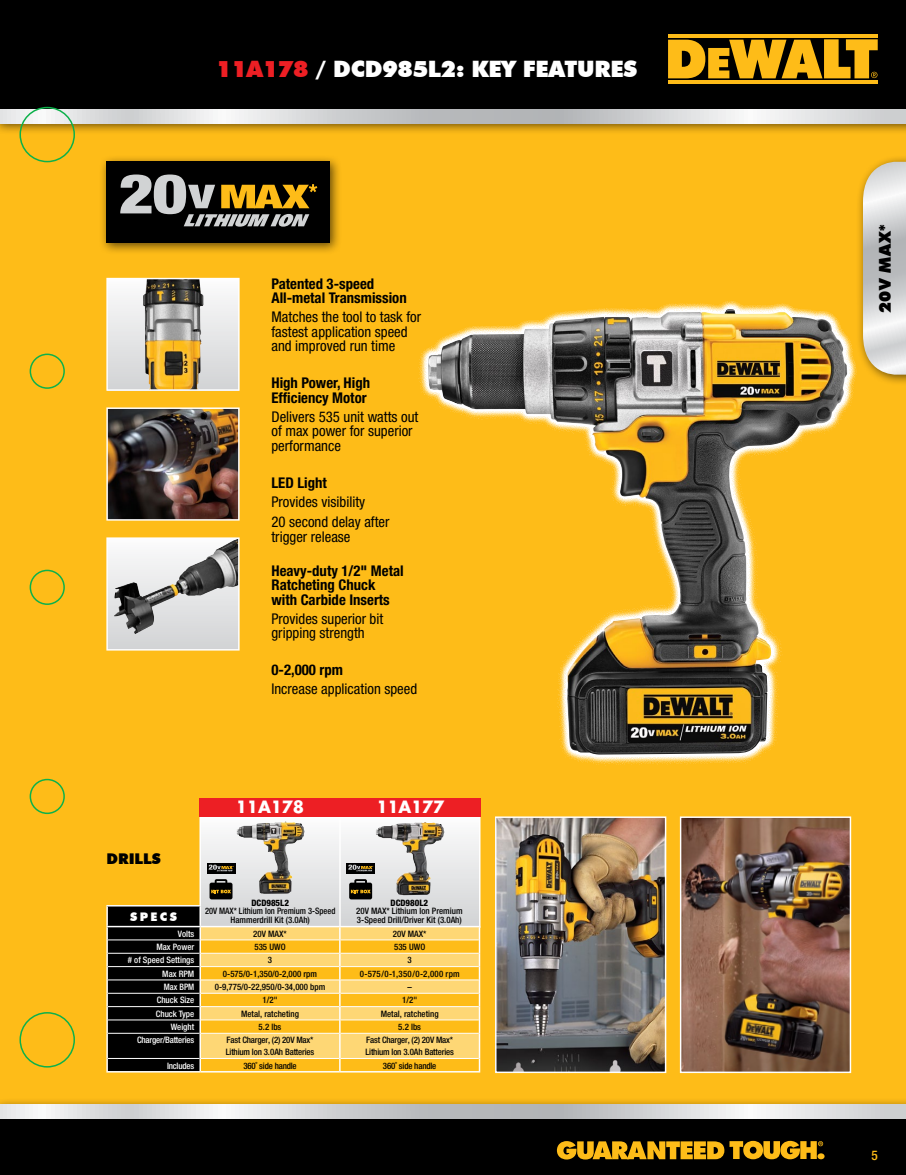
<style>
.page{position:relative;width:906px;height:1175px;background:#fff}
.page>*{position:absolute;margin:0;border:0;box-sizing:border-box;transform-origin:0 0}
.t1{font:900 22.65px "Futura BT";letter-spacing:-.015em;color:#fff}
.t2{font:700 16.5px "Futura Std";letter-spacing:-.015em;color:#fff}
.t3{font:900 16.2px "Futura BT";letter-spacing:.035em;color:#000}
.t4{font:condensed 14.85px/14.9px "Helvetica Neue";color:#000}
.t5{font:700 condensed 14.85px/14.7px "Helvetica Neue";color:#000}
.t6{font:900 14.85px "Futura BT";color:#000}
.t7{font:500 condensed 13.35px "Helvetica Neue";color:#febc18}
.t8{font:900 11.85px "Futura BT";color:#fff}
.t9{font:500 condensed 8.85px/8.9px "Helvetica Neue";color:#000}
.t10{font:500 condensed 8.85px/11.9px "Helvetica Neue";letter-spacing:-.02em;color:#000}
.t11{font:500 condensed 8.85px "Helvetica Neue";color:#fff}
.t12{font:500 condensed 8.85px/8.9px "Helvetica Neue";color:#000;text-align:center;scale:.95 1}
.t13{font:500 condensed 8.85px "Helvetica Neue";letter-spacing:-.02em;color:#fff}
.t14{font:500 condensed 8.85px "Helvetica Neue";letter-spacing:.03em;color:#000}
.t15{font:800 condensed 8.85px "Helvetica Neue";color:#000}
.t16{font:500 condensed 8.85px "Helvetica Neue";color:#fff;scale:.95 1}
.s1{color:#ed1f24}
</style>
<div class="page">
<div style="left:0;top:15px;width:906px;height:1144px;background:#febc18"></div>
<div style="left:0;top:1097px;width:906px;height:41px;background:#000;opacity:.6"></div>
<svg style="left:0;top:1104px;width:906px;height:15px;background:#d5d6d8"></svg>
<svg style="left:341px;top:818px;width:137px;height:87px;background:#d9d7d3"></svg>
<div style="left:339px;top:816px;width:141px;height:111px;border:1px solid #fff"></div>
<svg style="left:201px;top:818px;width:138px;height:87px;background:#d7d6d2"></svg>
<img style="left:237px;top:821px;width:48px;height:35px">
<div style="left:199px;top:816px;width:142px;height:111px;border:1px solid #fff"></div>
<img style="left:418px;top:301px;width:437px;height:465px">
<img style="left:427px;top:309px;width:301px;height:212px">
<img style="left:682px;top:818px;width:167px;height:253px">
<div style="left:680px;top:816px;width:171px;height:257px;border:1px solid #fff"></div>
<svg style="left:106px;top:905px;width:374px;height:166px"></svg>
<hr style="left:106px;top:1071px;width:94px;height:1px;background:#fff">
<hr style="left:200px;top:1071px;width:140px;height:1px;background:#fff">
<hr style="left:340px;top:1071px;width:140px;height:1px;background:#fff">
<div style="left:855px;top:154px;width:51px;height:232px;background:#000;opacity:.6"></div>
<svg style="left:863px;top:162px;width:32px;height:213px;background:#d5d2c8"></svg>
<div style="left:99px;top:154px;width:243px;height:101px;background:#000;opacity:.6"></div>
<div style="left:106px;top:162px;width:224px;height:81px;background:#000"></div>
<svg style="left:120px;top:174px;width:197px;height:53px"></svg>
<div style="left:210px;top:882px;width:22px;height:17px;background:#000;border-radius:2px"></div>
<div style="left:215px;top:879px;width:12px;height:9px;border:2px solid #000"></div>
<svg style="left:211px;top:889px;width:20px;height:4px"></svg>
<svg style="left:207px;top:863px;width:28px;height:10px"></svg>
<svg style="left:209px;top:864px;width:25px;height:7px"></svg>
<div style="left:349px;top:882px;width:23px;height:17px;background:#000;border-radius:2px"></div>
<div style="left:354px;top:879px;width:13px;height:9px;border:2px solid #000"></div>
<svg style="left:351px;top:889px;width:20px;height:4px"></svg>
<svg style="left:346px;top:863px;width:29px;height:10px"></svg>
<svg style="left:348px;top:864px;width:25px;height:7px"></svg>
<img style="left:497px;top:818px;width:167px;height:253px">
<div style="left:495px;top:816px;width:171px;height:257px;border:1px solid #fff"></div>
<div style="left:0;top:94px;width:906px;height:41px;background:#000;opacity:.6"></div>
<svg style="left:0;top:109px;width:906px;height:14px;background:#d3d5d6"></svg>
<div style="left:0;top:0;width:906px;height:109px;background:#000"></div>
<hr style="left:668px;top:34px;width:210px;height:4px;background:#febc18">
<hr style="left:668px;top:80px;width:209px;height:4px;background:#febc18">
<svg style="left:668px;top:39px;width:210px;height:39px"></svg>
<div style="left:0;top:1119px;width:906px;height:55px;background:#000"></div>
<svg style="left:557px;top:1140px;width:266px;height:19px"></svg>
<div style="left:107px;top:278px;width:132px;height:112px;background:linear-gradient(to bottom,#fbfbfc,#d2d3d5)"></div>
<img style="left:143px;top:280px;width:60px;height:109px">
<div style="left:106px;top:278px;width:134px;height:113px;border:1px solid #fff"></div>
<img style="left:108px;top:409px;width:130px;height:109px">
<div style="left:106px;top:407px;width:134px;height:113px;border:1px solid #fff"></div>
<svg style="left:108px;top:539px;width:130px;height:109px;background:#cccdce"></svg>
<img style="left:114px;top:539px;width:124px;height:75px">
<div style="left:106px;top:537px;width:134px;height:113px;border:1px solid #fff"></div>
<img style="left:376px;top:822px;width:49px;height:45px">
<svg style="left:19px;top:106px;width:57px;height:962px"></svg>
<div style="left:199px;top:798px;width:142px;height:18px;background:#ed1f24"></div>
<div style="left:341px;top:798px;width:139px;height:18px;background:#ed1f24"></div>
<h1 class="t1" style="left:216px;top:55px;width:321px"><span class="s1">11A178</span> / DCD985L2: KEY FEAT</h1>
<h1 class="t1" style="left:577px;top:55px;width:32px">URES</h1>
<p class="t5" style="left:271px;top:276px;width:137px">Patented 3-speed<br>All-metal Transmission</p>
<p class="t4" style="left:271px;top:309px;width:151px">Matches the tool to task for fastest application speed and improved run time</p>
<p class="t5" style="left:271px;top:375px;width:100px">High Power, High<br>Efficiency Motor</p>
<p class="t4" style="left:271px;top:409px;width:148px">Delivers 535 unit watts out of max power for superior performance</p>
<p class="t5" style="left:271px;top:475px;width:57px">LED Light</p>
<p class="t4" style="left:271px;top:491px;width:120px;line-height:20.7px">Provides visibility<br>20 second delay after</p>
<p class="t4" style="left:271px;top:529px;width:81px">trigger release</p>
<p class="t5" style="left:271px;top:562px;width:134px">Heavy-duty 1/2" Metal<br>Ratcheting Chuck with Carbide Inserts</p>
<p class="t4" style="left:271px;top:611px;width:113px">Provides superior bit gripping strength</p>
<p class="t5" style="left:271px;top:662px;width:73px">0-2,000 rpm</p>
<p class="t4" style="left:271px;top:681px;width:147px">Increase application speed</p>
<p class="t6" style="left:106px;top:849px;width:38px">DRILLS</p>
<p class="t8" style="left:130px;top:909px;width:48px">SPECS</p>
<p class="t2" style="left:236px;top:796px;width:70px">11A178</p>
<p class="t2" style="left:376px;top:796px;width:70px">11A177</p>
<p class="t15" style="left:251px;top:897px;width:39px">DCD985L2</p>
<p class="t12" style="left:205px;top:906px;width:139px">20V MAX* Lithium Ion Premium 3-Speed<br>Hammerdrill Kit (3.0Ah)</p>
<p class="t15" style="left:391px;top:897px;width:39px">DCD980L2</p>
<p class="t9" style="left:356px;top:906px;width:108px">20V MAX* Lithium Ion Premium<br>3-Speed Drill/Driver Kit (3.0Ah)</p>
<p class="t11" style="left:178px;top:928px;width:18px">Volts</p>
<p class="t9" style="left:253px;top:929px;width:35px">20V MAX*</p>
<p class="t9" style="left:393px;top:929px;width:35px">20V MAX*</p>
<p class="t11" style="left:156px;top:941px;width:39px">Max Power</p>
<p class="t9" style="left:254px;top:942px;width:33px">535 UWO</p>
<p class="t9" style="left:394px;top:942px;width:33px">535 UWO</p>
<p class="t11" style="left:128px;top:955px;width:68px"># of Speed Settings</p>
<p class="t9" style="left:268px;top:955px;width:6px">3</p>
<p class="t9" style="left:408px;top:955px;width:6px">3</p>
<p class="t11" style="left:162px;top:968px;width:34px">Max RPM</p>
<p class="t9" style="left:223px;top:969px;width:96px">0-575/0-1,350/0-2,000 rpm</p>
<p class="t14" style="left:360px;top:968px;width:101px">0-575/0-1,350/0-2,000 rpm</p>
<p class="t16" style="left:164px;top:981px;width:34px">Max BPM</p>
<p class="t9" style="left:215px;top:982px;width:112px">0-9,775/0-22,950/0-34,000 bpm</p>
<p class="t9" style="left:407px;top:982px;width:6px">–</p>
<p class="t11" style="left:157px;top:995px;width:39px">Chuck Size</p>
<p class="t9" style="left:263px;top:995px;width:16px">1/2"</p>
<p class="t9" style="left:402px;top:995px;width:16px">1/2"</p>
<p class="t11" style="left:156px;top:1008px;width:40px">Chuck Type</p>
<p class="t9" style="left:241px;top:1009px;width:59px">Metal, ratcheting</p>
<p class="t9" style="left:381px;top:1009px;width:59px">Metal, ratcheting</p>
<p class="t11" style="left:171px;top:1021px;width:25px">Weight</p>
<p class="t9" style="left:259px;top:1022px;width:24px">5.2 lbs</p>
<p class="t9" style="left:398px;top:1022px;width:24px">5.2 lbs</p>
<p class="t13" style="left:137px;top:1035px;width:59px">Charger/Batteries</p>
<p class="t10" style="left:226px;top:1034px;width:90px">Fast Charger, (2) 20V Max*<br>Lithium Ion 3.0Ah Batteries</p>
<p class="t10" style="left:365px;top:1034px;width:90px">Fast Charger, (2) 20V Max*<br>Lithium Ion 3.0Ah Batteries</p>
<p class="t13" style="left:167px;top:1060px;width:29px">Includes</p>
<p class="t10" style="left:243px;top:1059px;width:55px">360˚ side handle</p>
<p class="t10" style="left:383px;top:1059px;width:55px">360˚ side handle</p>
<p class="t3" style="left:875px;top:313px;width:91px;rotate:-90deg">20V MAX*</p>
<p class="t7" style="left:871px;top:1146px;width:8px">5</p>
</div>
